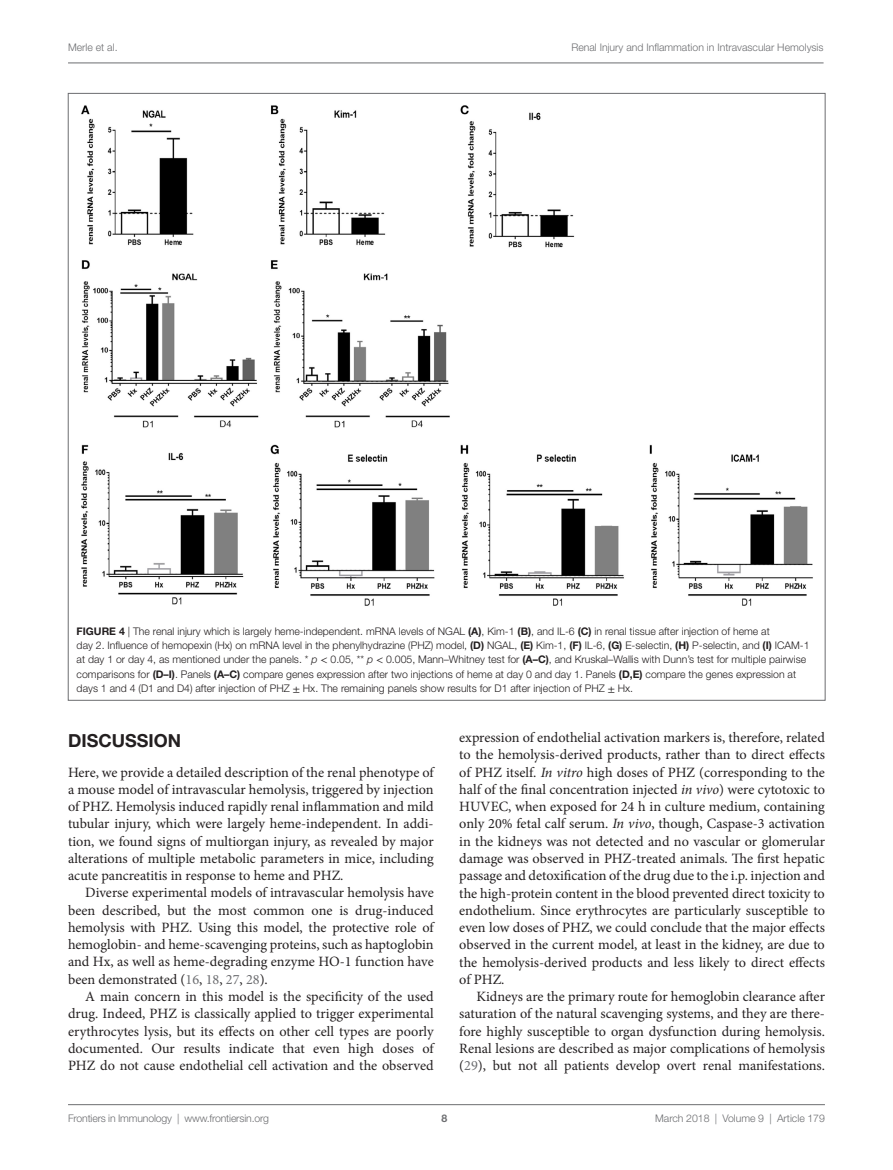
<style>
.page{position:relative;width:893px;height:1170px;background:#fff}
.page>*{position:absolute;margin:0;border:0;box-sizing:border-box;transform-origin:0 0}
.t1{font:700 18px "Helvetica Neue LT Std";color:#231f20}
.t2{font:14.25px/17.2px "Minion Pro";color:#231f20;text-align:justify}
.t3{font:300 10.5px/14.2px "Helvetica Neue LT Std";color:#231f20}
.t4{font:300 10.5px "Helvetica Neue LT Std";color:#6c6d70}
.t5{font:700 10.5px "Helvetica Neue LT Std";color:#6c6d70}
.s1{font-weight:700}
.s2{font-style:italic}
.s3{font-family:"STIX General";font-weight:400}
.s4{color:#6c6d70}
</style>
<div class="page">
<img style="left:81px;top:105px;width:732px;height:501px">
<hr style="left:68px;top:63px;width:756px;height:1px;background:#6c6d70">
<hr style="left:68px;top:1104px;width:757px;height:1px;background:#6c6d70">
<p class="t4" style="left:68px;top:41px;width:51px">Merle et al.</p>
<p class="t4" style="left:571px;top:41px;width:254px">Renal Injury and Inflammation in Intravascular Hemolysis</p>
<p class="t3" style="left:77px;top:623px;width:734px"><span class="s1">FIGURE 4</span> | The renal injury which is largely heme-independent. mRNA levels of NGAL <span class="s1">(A)</span>, Kim-1 <span class="s1">(B)</span>, and IL-6 <span class="s1">(C)</span> in renal tissue after injection of heme at<br>day 2. Influence of hemopexin (Hx) on mRNA level in the phenylhydrazine (PHZ) model, <span class="s1">(D)</span> NGAL, <span class="s1">(E)</span> Kim-1, <span class="s1">(F)</span> IL-6, <span class="s1">(G)</span> E-selectin, <span class="s1">(H)</span> P-selectin, and <span class="s1">(I)</span> ICAM-1 at day 1 or day 4, as mentioned under the panels. * <span class="s2">p</span> <span class="s3">&lt;</span> 0.05, ** <span class="s2">p</span> <span class="s3">&lt;</span> 0.005, Mann–Whitney test for <span class="s1">(A–C)</span>, and Kruskal–Wallis with Dunn’s test for multiple pairwise comparisons for <span class="s1">(D–I)</span>. Panels <span class="s1">(A–C)</span> compare genes expression after two injections of heme at day 0 and day 1. Panels <span class="s1">(D,E)</span> compare the genes expression at days 1 and 4 (D1 and D4) after injection of PHZ <span class="s3">±</span> Hx. The remaining panels show results for D1 after injection of PHZ <span class="s3">±</span> Hx.</p>
<p class="t1" style="left:68px;top:729px;width:112px">DISCUSSION</p>
<p class="t2" style="left:68px;top:763px;width:367px">Here, we provide a detailed description of the renal phenotype of a mouse model of intravascular hemolysis, triggered by injection of PHZ. Hemolysis induced rapidly renal inflammation and mild tubular injury, which were largely heme-independent. In addi&shy;tion, we found signs of multiorgan injury, as revealed by major alterations of multiple metabolic parameters in mice, including acute pancreatitis in response to heme and PHZ.</p>
<p class="t2" style="left:68px;top:884px;width:367px;text-indent:17px">Diverse experimental models of intravascular hemolysis have been described, but the most common one is drug-induced hemolysis with PHZ. Using this model, the protective role of hemoglobin- and heme-scavenging proteins, such as haptoglobin and Hx, as well as heme-degrading enzyme HO-1 function have been demonstrated (<span class="s4">16</span>, <span class="s4">18</span>, <span class="s4">27</span>, <span class="s4">28</span>).</p>
<p class="t2" style="left:68px;top:987px;width:367px;text-indent:17px">A main concern in this model is the specificity of the used drug. Indeed, PHZ is classically applied to trigger experimental erythrocytes lysis, but its effects on other cell types are poorly documented. Our results indicate that even high doses of PHZ do not cause endothelial cell activation and the observed</p>
<p class="t2" style="left:459px;top:729px;width:367px">expression of endothelial activation markers is, therefore, related to the hemolysis-derived products, rather than to direct effects of PHZ itself. <span class="s2">In vitro</span> high doses of PHZ (corresponding to the half of the final concentration injected <span class="s2">in vivo</span>) were cytotoxic to HUVEC, when exposed for 24 h in culture medium, containing only 20% fetal calf serum. <span class="s2">In vivo</span>, though, Caspase-3 activation in the kidneys was not detected and no vascular or glomerular damage was observed in PHZ-treated animals. The first hepatic passage and detoxification of the drug due to the i.p. injection and the high-protein content in the blood prevented direct toxicity to endothelium. Since erythrocytes are particularly susceptible to even low doses of PHZ, we could conclude that the major effects observed in the current model, at least in the kidney, are due to the hemolysis-derived products and less likely to direct effects of PHZ.</p>
<p class="t2" style="left:459px;top:987px;width:367px;text-indent:17px">Kidneys are the primary route for hemoglobin clearance after saturation of the natural scavenging systems, and they are there&shy;fore highly susceptible to organ dysfunction during hemolysis.<br>Renal lesions are described as major complications of hemolysis (<span class="s4">29</span>), but not all patients develop overt renal manifestations.</p>
<p class="t4" style="left:68px;top:1111px;width:203px">Frontiers in Immunology | www.frontiersin.org</p>
<p class="t4" style="left:655px;top:1111px;width:171px">March 2018 | Volume 9 | Article 179</p>
<p class="t5" style="left:441px;top:1111px;width:7px">8</p>
</div>
